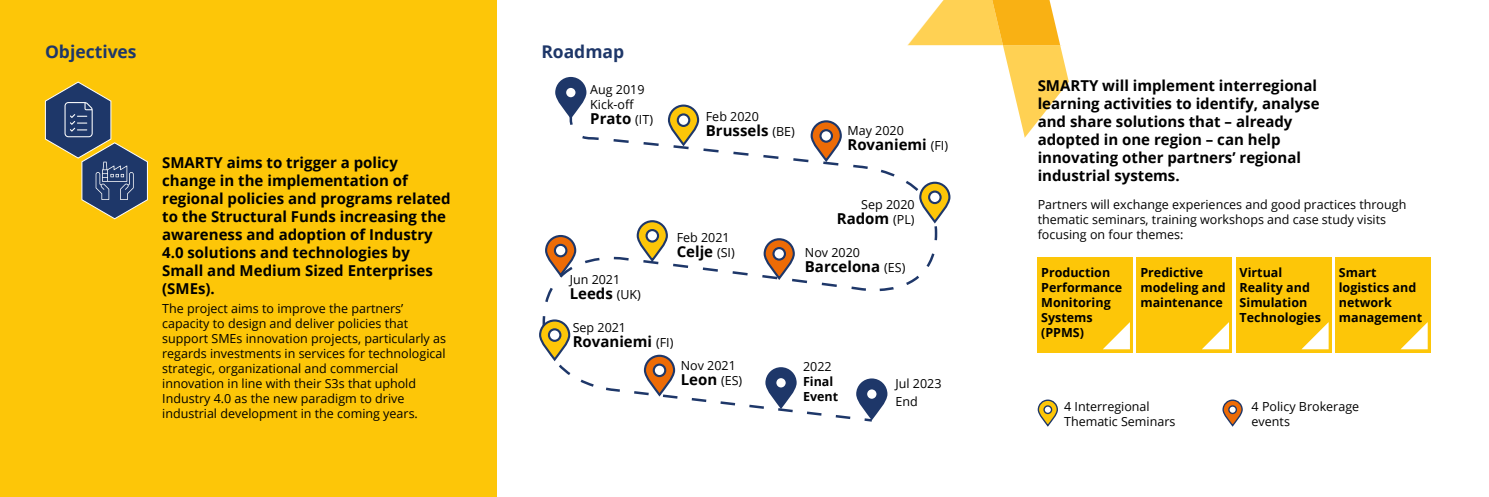
<style>
.page{position:relative;width:1489px;height:497px;background:#fff}
.page>*{position:absolute;margin:0;border:0;box-sizing:border-box;transform-origin:0 0}
.t1{font:700 17.5px "Open Sans";color:#1e3769}
.t2{font:700 15px/18px "Open Sans";color:#000}
.t3{font:12.5px/15px "Open Sans";color:#000}
.t4{font:700 12.5px/15px "Open Sans";color:#000}
.s1{font-weight:400;font-size:12.5px}
</style>
<div class="page">
<div style="left:0;top:0;width:496px;height:496px;background:#fdc608"></div>
<svg style="left:542px;top:114px;width:396px;height:308px"></svg>
<svg style="left:907px;top:0;width:161px;height:137px"></svg>
<svg style="left:44px;top:81px;width:104px;height:138px"></svg>
<svg style="left:556px;top:78px;width:29px;height:39px"></svg>
<div style="left:555px;top:77px;width:31px;height:41px;border:2px solid #1e3769;border-radius:15px"></div>
<div style="left:565px;top:87px;width:11px;height:11px;background:#fff;border-radius:50%"></div>
<div style="left:564px;top:86px;width:13px;height:13px;border:2px solid #1e3769;border-radius:50%"></div>
<svg style="left:669px;top:105px;width:29px;height:39px"></svg>
<div style="left:668px;top:104px;width:31px;height:41px;border:2px solid #1e3769;border-radius:15px"></div>
<svg style="left:677px;top:114px;width:12px;height:12px"></svg>
<div style="left:676px;top:113px;width:14px;height:14px;border:2px solid #1e3769;border-radius:50%"></div>
<svg style="left:637px;top:221px;width:29px;height:39px"></svg>
<div style="left:636px;top:220px;width:32px;height:41px;border:2px solid #1e3769;border-radius:15px"></div>
<div style="left:646px;top:230px;width:12px;height:11px;background:#fff;border-radius:50%"></div>
<div style="left:645px;top:229px;width:14px;height:13px;border:2px solid #1e3769;border-radius:50%"></div>
<svg style="left:920px;top:182px;width:29px;height:39px"></svg>
<div style="left:919px;top:181px;width:31px;height:41px;border:2px solid #1e3769;border-radius:15px"></div>
<div style="left:929px;top:191px;width:11px;height:12px;background:#fff;border-radius:50%"></div>
<div style="left:928px;top:190px;width:13px;height:14px;border:2px solid #1e3769;border-radius:50%"></div>
<svg style="left:1038px;top:399px;width:19px;height:26px"></svg>
<div style="left:1037px;top:399px;width:20px;height:26px;border:1px solid #1e3769;border-radius:9px"></div>
<svg style="left:1044px;top:405px;width:7px;height:8px"></svg>
<div style="left:1043px;top:405px;width:9px;height:8px;border:1px solid #1e3769;border-radius:50%"></div>
<svg style="left:1222px;top:399px;width:19px;height:26px"></svg>
<div style="left:1222px;top:399px;width:20px;height:26px;border:1px solid #1e3769;border-radius:9px"></div>
<div style="left:1228px;top:405px;width:8px;height:8px;background:#fff;border-radius:50%"></div>
<div style="left:1228px;top:405px;width:8px;height:8px;border:1px solid #1e3769;border-radius:50%"></div>
<svg style="left:811px;top:121px;width:29px;height:39px"></svg>
<div style="left:810px;top:120px;width:31px;height:41px;border:2px solid #1e3769;border-radius:15px"></div>
<div style="left:820px;top:130px;width:12px;height:11px;background:#fff;border-radius:50%"></div>
<div style="left:819px;top:129px;width:14px;height:13px;border:2px solid #1e3769;border-radius:50%"></div>
<svg style="left:645px;top:355px;width:29px;height:39px"></svg>
<div style="left:644px;top:354px;width:31px;height:41px;border:2px solid #1e3769;border-radius:15px"></div>
<svg style="left:653px;top:364px;width:12px;height:11px"></svg>
<div style="left:652px;top:363px;width:14px;height:13px;border:2px solid #1e3769;border-radius:50%"></div>
<svg style="left:764px;top:239px;width:29px;height:39px"></svg>
<div style="left:763px;top:238px;width:31px;height:41px;border:2px solid #1e3769;border-radius:15px"></div>
<div style="left:773px;top:248px;width:12px;height:11px;background:#fff;border-radius:50%"></div>
<div style="left:772px;top:247px;width:14px;height:13px;border:2px solid #1e3769;border-radius:50%"></div>
<svg style="left:546px;top:236px;width:29px;height:39px"></svg>
<div style="left:545px;top:234px;width:31px;height:42px;border:2px solid #1e3769;border-radius:15px"></div>
<div style="left:555px;top:244px;width:11px;height:12px;background:#fff;border-radius:50%"></div>
<div style="left:554px;top:243px;width:13px;height:14px;border:2px solid #1e3769;border-radius:50%"></div>
<svg style="left:857px;top:379px;width:29px;height:39px"></svg>
<div style="left:856px;top:378px;width:31px;height:41px;border:2px solid #1e3769;border-radius:15px"></div>
<div style="left:866px;top:388px;width:11px;height:11px;background:#fff;border-radius:50%"></div>
<div style="left:865px;top:387px;width:13px;height:13px;border:2px solid #1e3769;border-radius:50%"></div>
<svg style="left:766px;top:368px;width:29px;height:38px"></svg>
<div style="left:765px;top:366px;width:31px;height:42px;border:2px solid #1e3769;border-radius:15px"></div>
<svg style="left:775px;top:376px;width:11px;height:12px"></svg>
<div style="left:774px;top:375px;width:13px;height:14px;border:2px solid #1e3769;border-radius:50%"></div>
<svg style="left:540px;top:320px;width:29px;height:39px"></svg>
<div style="left:539px;top:319px;width:31px;height:41px;border:2px solid #1e3769;border-radius:15px"></div>
<div style="left:549px;top:329px;width:11px;height:11px;background:#fff;border-radius:50%"></div>
<div style="left:548px;top:328px;width:13px;height:13px;border:2px solid #1e3769;border-radius:50%"></div>
<div style="left:1037px;top:256px;width:95px;height:95px;background:#fdc608"></div>
<div style="left:1235px;top:256px;width:95px;height:95px;background:#fdc608"></div>
<div style="left:1136px;top:256px;width:95px;height:95px;background:#fdc608"></div>
<div style="left:1335px;top:256px;width:95px;height:95px;background:#fdc608"></div>
<svg style="left:1103px;top:323px;width:26px;height:26px"></svg>
<svg style="left:1302px;top:323px;width:26px;height:26px"></svg>
<svg style="left:1202px;top:323px;width:26px;height:26px"></svg>
<svg style="left:1401px;top:323px;width:26px;height:26px"></svg>
<h1 class="t1" style="left:45px;top:40px;width:93px">Objectives</h1>
<h1 class="t1" style="left:541px;top:40px;width:84px">Roadmap</h1>
<p class="t2" style="left:162px;top:153px;width:290px">SMARTY aims to trigger a policy change in the implementation of regional policies and programs related to the Structural Funds increasing the awareness and adoption of Industry<br>4.0 solutions and technologies by<br>Small and Medium Sized Enterprises (SMEs).</p>
<p class="t3" style="left:162px;top:300px;width:285px">The project aims to improve the partners’ capacity to design and deliver policies that support SMEs innovation projects, particularly as regards investments in services for technological strategic, organizational and commercial innovation in line with their S3s that uphold Industry 4.0 as the new paradigm to drive industrial development in the coming years.</p>
<p class="t3" style="left:590px;top:82px;width:56px">Aug 2019<br>Kick-off</p>
<p class="t2" style="left:590px;top:109px;width:64px">Prato <span class="s1">(IT)</span></p>
<p class="t3" style="left:705px;top:109px;width:54px">Feb 2020</p>
<p class="t2" style="left:705px;top:121px;width:90px">Brussels <span class="s1">(BE)</span></p>
<p class="t3" style="left:569px;top:271px;width:52px">Jun 2021</p>
<p class="t2" style="left:569px;top:284px;width:73px">Leeds <span class="s1">(UK)</span></p>
<p class="t3" style="left:676px;top:229px;width:54px">Feb 2021</p>
<p class="t2" style="left:676px;top:242px;width:60px">Celje <span class="s1">(SI)</span></p>
<p class="t3" style="left:572px;top:319px;width:55px">Sep 2021</p>
<p class="t2" style="left:572px;top:331px;width:102px">Rovaniemi <span class="s1">(FI)</span></p>
<p class="t3" style="left:680px;top:357px;width:57px">Nov 2021</p>
<p class="t2" style="left:680px;top:369px;width:63px">Leon <span class="s1">(ES)</span></p>
<p class="t3" style="left:847px;top:123px;width:58px">May 2020</p>
<p class="t2" style="left:847px;top:135px;width:102px">Rovaniemi <span class="s1">(FI)</span></p>
<p class="t3" style="left:861px;top:196px;width:55px">Sep 2020</p>
<p class="t2" style="left:836px;top:209px;width:79px">Radom <span class="s1">(PL)</span></p>
<p class="t3" style="left:804px;top:244px;width:57px">Nov 2020</p>
<p class="t2" style="left:804px;top:257px;width:102px">Barcelona <span class="s1">(ES)</span></p>
<p class="t3" style="left:803px;top:358px;width:30px">2022</p>
<p class="t4" style="left:803px;top:373px;width:37px">Final<br>Event</p>
<p class="t3" style="left:895px;top:373px;width:48px;line-height:18px">Jul 2023<br>End</p>
<p class="t2" style="left:1037px;top:76px;width:283px">SMARTY will implement interregional learning activities to identify, analyse and share solutions that – already adopted in one region – can help innovating other partners’ regional industrial systems.</p>
<p class="t3" style="left:1037px;top:196px;width:370px">Partners will exchange experiences and good practices through thematic seminars, training workshops and case study visits focusing on four themes:</p>
<p class="t4" style="left:1041px;top:264px;width:83px">Production<br>Performance<br>Monitoring<br>Systems (PPMS)</p>
<p class="t4" style="left:1239px;top:264px;width:83px">Virtual<br>Reality and<br>Simulation<br>Technologies</p>
<p class="t4" style="left:1140px;top:264px;width:87px">Predictive modeling and maintenance</p>
<p class="t4" style="left:1338px;top:264px;width:85px">Smart logistics and network management</p>
<p class="t3" style="left:1064px;top:397px;width:113px">4 Interregional<br>Thematic Seminars</p>
<p class="t3" style="left:1251px;top:397px;width:109px">4 Policy Brokerage events</p>
</div>
